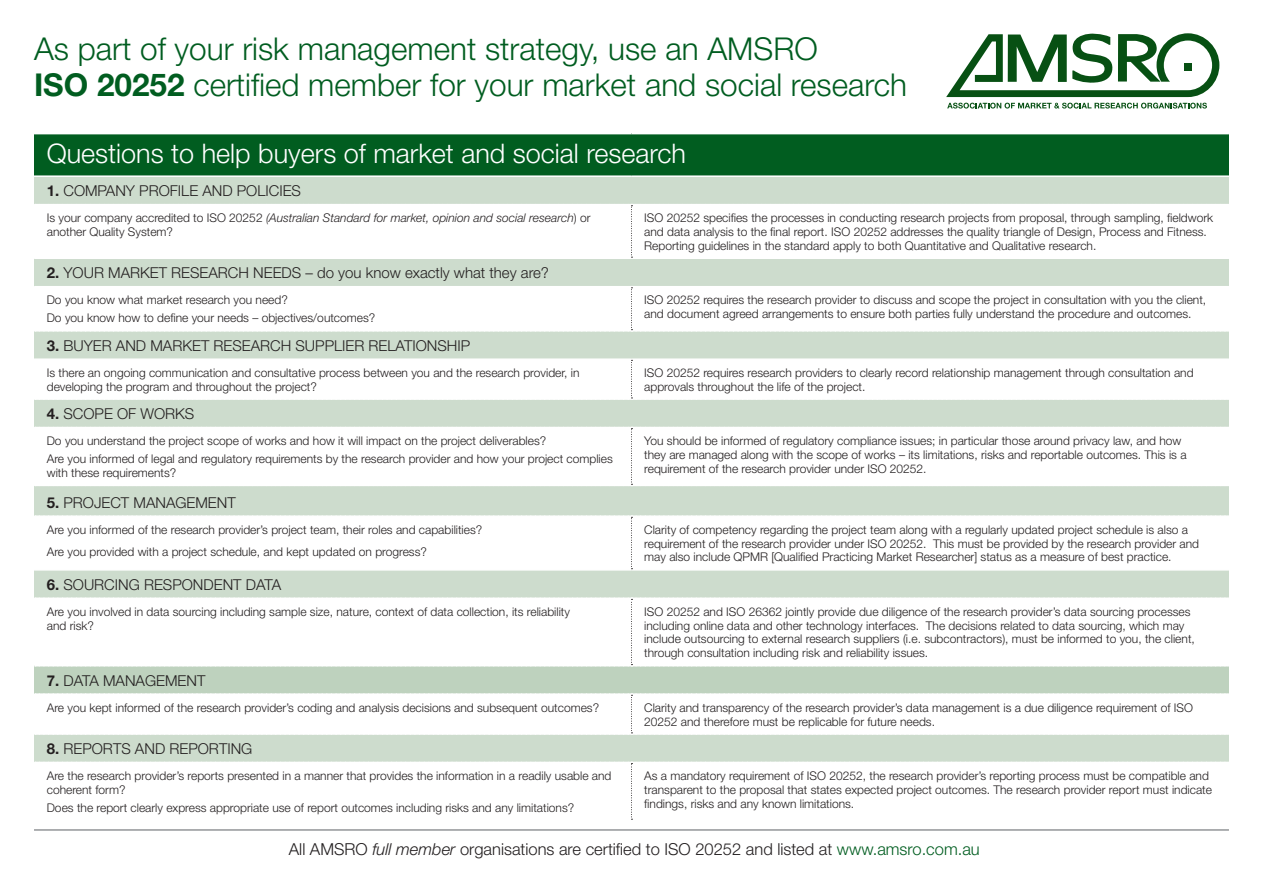
<style>
.page{position:relative;width:1263px;height:893px;background:#fff}
.page>*{position:absolute;margin:0;border:0;box-sizing:border-box;transform-origin:0 0}
.t1{font:300 31.5px/36px "Helvetica Neue";color:#015d20}
.t2{font:300 27px "Helvetica Neue";color:#fff}
.t3{font:300 16.5px "Helvetica Neue";color:#231f20}
.t4{font:300 15px "Helvetica Neue";color:#231f20}
.t5{font:300 12px/13.8px "Helvetica Neue";color:#231f20}
.s1{font-weight:700}
.s2{font-style:italic}
.s3{color:#015d20}
</style>
<div class="page">
<div style="left:34px;top:134px;width:1195px;height:42px;background:#015d20"></div>
<div style="left:34px;top:177px;width:1195px;height:27px;background:#cddccd"></div>
<div style="left:34px;top:259px;width:1195px;height:503px;background:#cddccd"></div>
<div style="left:34px;top:666px;width:1195px;height:28px;background:#bed2be"></div>
<hr style="left:34px;top:175px;width:597px;height:2px;background:#fff">
<hr style="left:631px;top:175px;width:598px;height:2px;background:#fff">
<hr style="left:34px;top:358px;width:597px;height:2px;background:#fff">
<hr style="left:631px;top:358px;width:598px;height:2px;background:#fff">
<hr style="left:34px;top:569px;width:597px;height:2px;background:#fff">
<hr style="left:631px;top:569px;width:598px;height:2px;background:#fff">
<svg style="left:35px;top:597px;width:1194px;height:69px"></svg>
<svg style="left:35px;top:693px;width:1194px;height:42px"></svg>
<svg style="left:35px;top:360px;width:1194px;height:40px"></svg>
<svg style="left:35px;top:286px;width:1194px;height:46px"></svg>
<svg style="left:35px;top:427px;width:1194px;height:59px"></svg>
<svg style="left:35px;top:515px;width:1194px;height:54px"></svg>
<hr style="left:34px;top:829px;width:1195px;height:2px;background:#939598">
<svg style="left:946px;top:33px;width:273px;height:64px"></svg>
<svg style="left:947px;top:103px;width:260px;height:6px"></svg>
<h1 class="t1" style="left:34px;top:30px;width:874px">As part of your risk management strategy, use an AM SRO<br><span class="s1">ISO 20252</span> certified member for your market and social research</h1>
<h2 class="t2" style="left:47px;top:137px;width:641px">Questions to help buyers of market and social research</h2>
<p class="t4" style="left:47px;top:182px;width:256px"><span class="s1">1.</span> Company Profile and PolicieS</p>
<p class="t5" style="left:47px;top:211px;width:545px">Is your company accredited to ISO 20252 <span class="s2">(Australian Standard for market, opinion and social research</span>) or another Quality System?</p>
<p class="t5" style="left:644px;top:211px;width:570px">ISO 20252 specifies the processes in conducting research projects from proposal, through sampling, fieldwork and data analysis to the final report. ISO 20252 addresses the quality triangle of Design, Process and Fitness.<br>Reporting guidelines in the standard apply to both Quantitative and Qualitative research.</p>
<p class="t4" style="left:47px;top:264px;width:73px"><span class="s1">2.</span>YOURMAR</p>
<p class="t4" style="left:140px;top:264px;width:70px">KET RESEAR</p>
<p class="t4" style="left:228px;top:264px;width:36px">CH NEED</p>
<p class="t4" style="left:292px;top:264px;width:259px">S – do you know exactly what they are?</p>
<p class="t5" style="left:47px;top:291px;width:330px;line-height:18px">Do you know what market research you need?<br>Do you know how to define your needs – objectives/outcomes?</p>
<p class="t5" style="left:644px;top:293px;width:563px">ISO 20252 requires the research provider to discuss and scope the project in consultation with you the client, and document agreed arrangements to ensure both parties fully understand the procedure and outcomes.</p>
<p class="t4" style="left:47px;top:336px;width:48px"><span class="s1">3.</span> BUYER</p>
<p class="t4" style="left:116px;top:336px;width:11px">AND</p>
<p class="t4" style="left:150px;top:336px;width:12px">MAR</p>
<p class="t4" style="left:182px;top:336px;width:70px">KET RESEAR</p>
<p class="t4" style="left:270px;top:336px;width:54px">CH SUPPLIER</p>
<p class="t4" style="left:369px;top:336px;width:10px">RELA</p>
<p class="t4" style="left:404px;top:336px;width:60px">TIONSHIP</p>
<p class="t5" style="left:47px;top:365px;width:534px">Is there an ongoing communication and consultative process between you and the research provider, in developing the program and throughout the project?</p>
<p class="t5" style="left:644px;top:365px;width:551px">ISO 20252 requires research providers to clearly record relationship management through consultation and approvals throughout the life of the project.</p>
<p class="t4" style="left:47px;top:404px;width:48px"><span class="s1">4.</span> SCOPE</p>
<p class="t4" style="left:117px;top:404px;width:79px">OF WOR KS</p>
<p class="t5" style="left:47px;top:431px;width:568px;line-height:18px">Do you understand the project scope of works and how it will impact on the project deliverables?<br>Are you informed of legal and regulatory requirements by the research provider and how your project complies</p>
<p class="t5" style="left:47px;top:465px;width:131px">with these requirements?</p>
<p class="t5" style="left:644px;top:434px;width:544px">You should be informed of regulatory compliance issues; in particular those around privacy law, and how they are managed along with the scope of works – its limitations, risks and reportable outcomes. This is a requirement of the research provider under ISO 20252.</p>
<p class="t4" style="left:47px;top:493px;width:28px"><span class="s1">5.</span> PRO</p>
<p class="t4" style="left:94px;top:493px;width:51px">JECT MANA</p>
<p class="t4" style="left:175px;top:493px;width:22px">GEMEN</p>
<p class="t4" style="left:227px;top:493px;width:10px">T</p>
<p class="t5" style="left:47px;top:518px;width:437px;line-height:22.5px">Are you informed of the research provider’s project team, their roles and capabilities?<br>Are you provided with a project schedule, and kept updated on progress?</p>
<p class="t5" style="left:644px;top:522px;width:556px">Clarity of competency regarding the project team along with a regularly updated project schedule is also a requirement of the research provider under ISO 20252. This must be provided by the research provider and may also include QPMR</p>
<p class="t5" style="left:771px;top:550px;width:402px">[Qualified Practicing Market Researcher] status as a measure of best practice.</p>
<p class="t4" style="left:47px;top:575px;width:137px"><span class="s1">6.</span> SOURCING RESPONDEN</p>
<p class="t4" style="left:233px;top:575px;width:49px">T DATA</p>
<p class="t5" style="left:47px;top:604px;width:525px">Are you involved in data sourcing including sample size, nature, context of data collection, its reliability and risk?</p>
<p class="t5" style="left:644px;top:604px;width:552px">ISO 20252 and ISO 26362 jointly provide due diligence of the research provider’s data sourcing processes including online data and other technology interfaces. The decisions related to data sourcing, which may include outsourcing to external research suppliers (i.e. subcontractors), must be informed to you, the client, through consultation including risk and reliability issues.</p>
<p class="t4" style="left:47px;top:671px;width:68px"><span class="s1">7.</span>DATAMANA</p>
<p class="t4" style="left:145px;top:671px;width:22px">GEMEN</p>
<p class="t4" style="left:197px;top:671px;width:10px">T</p>
<p class="t5" style="left:47px;top:700px;width:554px">Are you kept informed of the research provider’s coding and analysis decisions and subsequent outcomes?</p>
<p class="t5" style="left:644px;top:700px;width:549px">Clarity and transparency of the research provider’s data management is a due diligence requirement of ISO<br>20252 and therefore must be replicable for future needs.</p>
<p class="t4" style="left:47px;top:739px;width:28px"><span class="s1">8.</span> REPOR</p>
<p class="t4" style="left:113px;top:739px;width:33px">TS AND</p>
<p class="t4" style="left:169px;top:739px;width:11px">REPOR</p>
<p class="t4" style="left:219px;top:739px;width:35px">TING</p>
<p class="t5" style="left:47px;top:768px;width:566px">Are the research provider’s reports presented in a manner that provides the information in a readily usable and coherent form?</p>
<p class="t5" style="left:47px;top:800px;width:529px">Does the report clearly express appropriate use of report outcomes including risks and any limitations?</p>
<p class="t5" style="left:644px;top:768px;width:569px">As a mandatory requirement of ISO 20252, the research provider’s reporting process must be compatible and transparent to the proposal that states expected project outcomes. The research provider report must indicate findings, risks and any known limitations.</p>
<h3 class="t3" style="left:289px;top:839px;width:692px">All AMSRO <span class="s2">full member</span> organisations are certified to ISO 20252 and listed at <span class="s3">www.amsro.com.au</span></h3>
</div>
